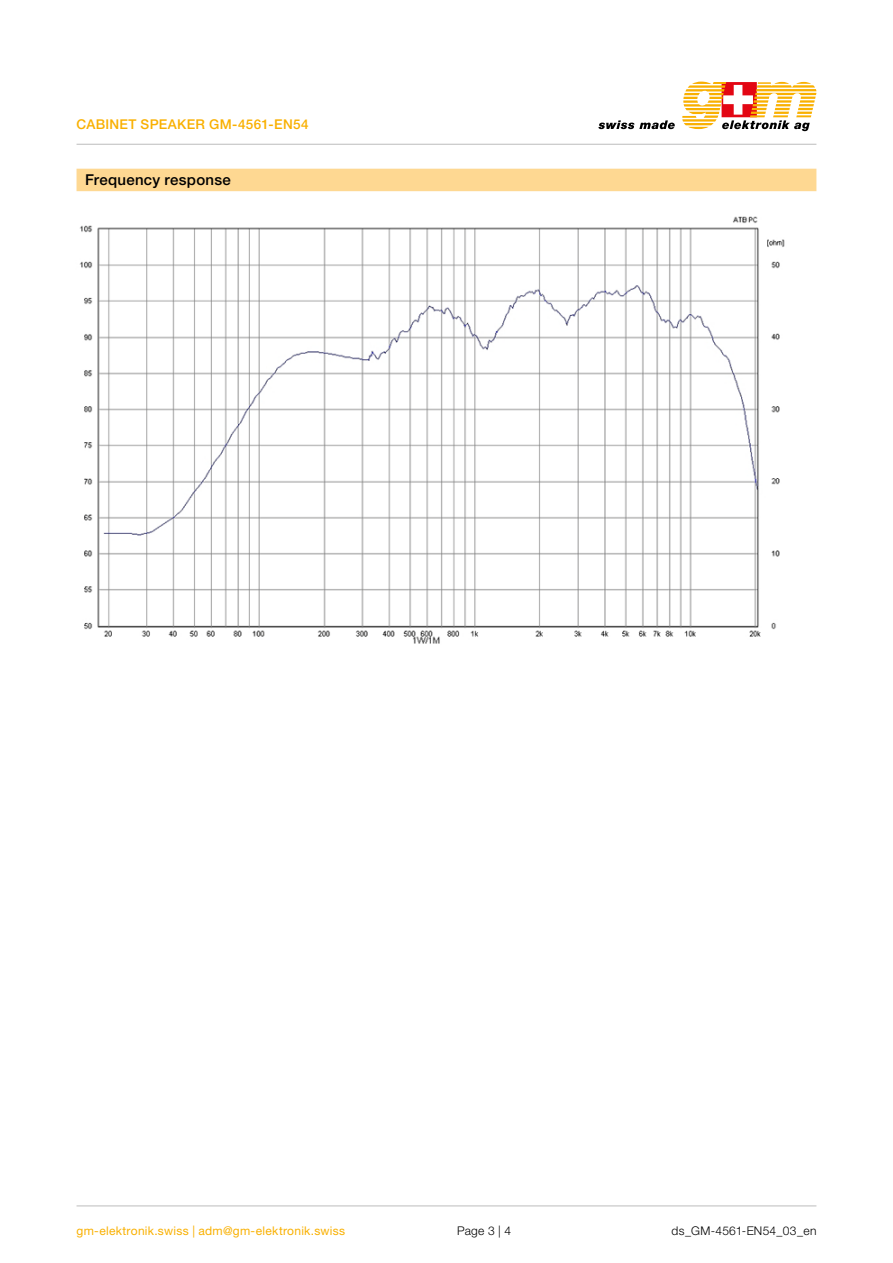
<style>
.page{position:relative;width:893px;height:1263px;background:#fff}
.page>*{position:absolute;margin:0;border:0;box-sizing:border-box;transform-origin:0 0}
.t1{font:500 15px "Helvetica Neue LT Std";letter-spacing:.02em;color:#000}
.t2{font:500 13.5px "Helvetica Neue LT Std";letter-spacing:.025em;color:#f9b000}
.t3{font:12px "Helvetica Neue LT Std";letter-spacing:.02em;color:#f9b000}
.t4{font:300 12px "Helvetica Neue LT Std";letter-spacing:.02em;color:#000}
</style>
<div class="page">
<hr style="left:77px;top:1206px;width:739px;height:1px;background:#bcbcbc">
<svg style="left:682px;top:82px;width:134px;height:49px"></svg>
<svg style="left:598px;top:120px;width:77px;height:9px"></svg>
<hr style="left:77px;top:144px;width:739px;height:1px;background:#bcbcbc">
<img style="left:80px;top:216px;width:705px;height:428px">
<svg style="left:262px;top:216px;width:378px;height:11px"></svg>
<div style="left:77px;top:169px;width:739px;height:22px;background:#fed892"></div>
<p class="t2" style="left:77px;top:116px;width:233px">CABINET SPEAKER GM-4561-EN54</p>
<p class="t1" style="left:85px;top:171px;width:147px">Frequency response</p>
<p class="t3" style="left:77px;top:1224px;width:270px">gm-elektronik.swiss | adm@gm-elektronik.swiss</p>
<p class="t4" style="left:457px;top:1224px;width:56px">Page 3 | 4</p>
<p class="t4" style="left:672px;top:1224px;width:146px">ds_GM-4561-EN54_03_en</p>
</div>
